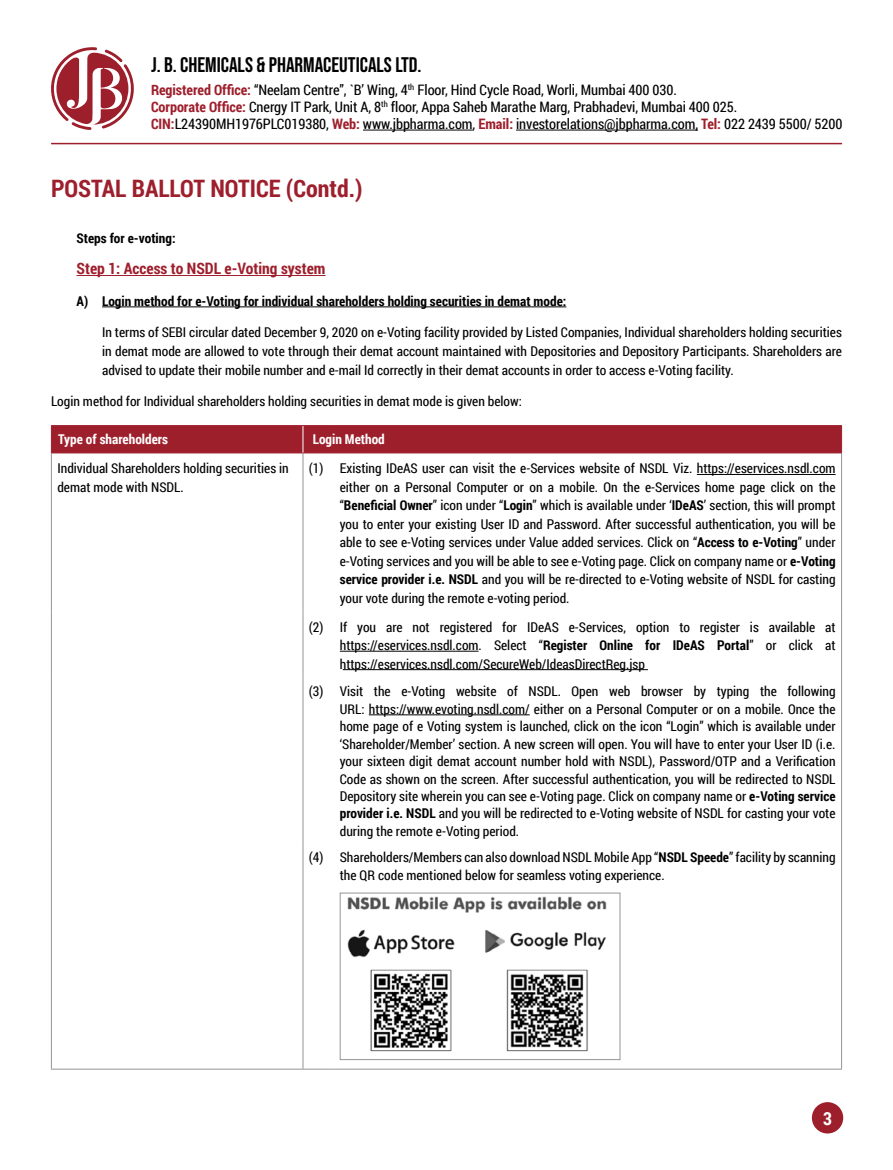
<style>
.page{position:relative;width:893px;height:1170px;background:#fff}
.page>*{position:absolute;margin:0;border:0;box-sizing:border-box;transform-origin:0 0}
.t1{font:700 24px "Roboto Condensed";color:#9e1f2c}
.t2{font:21px "Bebas Neue";color:#000}
.t3{font:700 18px "Roboto Condensed";color:#fff}
.t4{font:700 15.75px "Roboto Condensed";color:#9e1f2c}
.t5{font:14.4px/17px "Roboto Condensed";letter-spacing:-.005em;color:#000}
.t6{font:13.5px/18.5px "Roboto Condensed";color:#000;text-align:justify}
.t7{font:700 13.5px "Roboto Condensed";color:#000}
.t8{font:700 13.5px "Roboto Condensed";color:#fff}
.s1{font-weight:700;color:#9e1f2c}
.s2{font-weight:700}
</style>
<div class="page">
<svg style="left:51px;top:47px;width:83px;height:83px"></svg>
<hr style="left:363px;top:130px;width:110px;height:1px;background:#000">
<hr style="left:516px;top:130px;width:182px;height:1px;background:#000">
<hr style="left:51px;top:143px;width:791px;height:1px;background:#9e1f2c">
<div style="left:812px;top:1101px;width:31px;height:32px;background:#9e1f2c;border-radius:50%"></div>
<hr style="left:77px;top:275px;width:248px;height:1px;background:#9e1f2c">
<hr style="left:102px;top:306px;width:464px;height:1px;background:#000">
<hr style="left:51px;top:453px;width:1px;height:158px;background:#939598">
<hr style="left:303px;top:453px;width:1px;height:158px;background:#939598">
<hr style="left:841px;top:453px;width:1px;height:158px;background:#939598">
<hr style="left:51px;top:611px;width:1px;height:66px;background:#939598">
<hr style="left:303px;top:611px;width:1px;height:66px;background:#939598">
<hr style="left:841px;top:611px;width:1px;height:66px;background:#939598">
<hr style="left:51px;top:677px;width:1px;height:165px;background:#939598">
<hr style="left:303px;top:677px;width:1px;height:165px;background:#939598">
<hr style="left:841px;top:677px;width:1px;height:165px;background:#939598">
<hr style="left:51px;top:842px;width:1px;height:226px;background:#939598">
<hr style="left:303px;top:842px;width:1px;height:226px;background:#939598">
<hr style="left:841px;top:842px;width:1px;height:226px;background:#939598">
<hr style="left:51px;top:1068px;width:252px;height:1px;background:#939598">
<hr style="left:303px;top:1068px;width:31px;height:1px;background:#939598">
<hr style="left:334px;top:1068px;width:508px;height:1px;background:#939598">
<div style="left:51px;top:425px;width:791px;height:28px;background:#9e1f2c"></div>
<hr style="left:697px;top:474px;width:139px;height:1px;background:#000">
<hr style="left:340px;top:650px;width:139px;height:1px;background:#000">
<hr style="left:343px;top:669px;width:305px;height:1px;background:#000">
<hr style="left:369px;top:714px;width:161px;height:1px;background:#000">
<img style="left:347px;top:896px;width:260px;height:156px">
<div style="left:340px;top:892px;width:280px;height:167px;border:1px solid #939598"></div>
<h2 class="t2" style="left:151px;top:53px;width:272px">J. B. CHEMICALS &amp; PHARMACEUTICALS LTD.</h2>
<p class="t5" style="left:151px;top:81px;width:693px"><span class="s1">Registered Office:</span> “Neelam Centre”, `B’ Wing, 4<sup>th</sup> Floor, Hind Cycle Road, Worli, Mumbai 400 030.<br><span class="s1">Corporate Office:</span> Cnergy IT Park, Unit A, 8<sup>th</sup> floor, Appa Saheb Marathe Marg, Prabhadevi, Mumbai 400 025.<br><span class="s1">CIN:</span>L24390MH1976PLC019380, <span class="s1">Web:</span> www.jbpharma.com, <span class="s1">Email:</span> investorelations@jbpharma.com, <span class="s1">Tel:</span> 022 2439 5500/ 5200</p>
<h1 class="t1" style="left:51px;top:172px;width:313px">POSTAL BALLOT NOTICE (Contd.)</h1>
<p class="t7" style="left:77px;top:228px;width:101px">Steps for e-voting:</p>
<p class="t4" style="left:77px;top:258px;width:250px">Step 1: Access to NSDL e-Voting system</p>
<p class="t7" style="left:77px;top:291px;width:491px">A) Login method for e-Voting for individual shareholders holding securities in demat mode:</p>
<p class="t6" style="left:102px;top:323px;width:741px">In terms of SEBI circular dated December 9, 2020 on e-Voting facility provided by Listed Companies, Individual shareholders holding securities in demat mode are allowed to vote through their demat account maintained with Depositories and Depository Participants. Shareholders are advised to update their mobile number and e-mail Id correctly in their demat accounts in order to access e-Voting facility.</p>
<p class="t6" style="left:51px;top:392px;width:472px">Login method for Individual shareholders holding securities in demat mode is given below:</p>
<p class="t8" style="left:58px;top:429px;width:111px">Type of shareholders</p>
<p class="t8" style="left:313px;top:429px;width:74px">Login Method</p>
<p class="t6" style="left:57px;top:459px;width:233px">Individual Shareholders holding securities in demat mode with NSDL.</p>
<p class="t6" style="left:340px;top:459px;width:497px;text-indent:-31px">(1) Existing IDeAS user can visit the e-Services website of NSDL Viz. https://eservices.nsdl.com either on a Personal Computer or on a mobile. On the e-Services home page click on the “<span class="s2">Beneficial Owner</span>” icon under “<span class="s2">Login</span>” which is available under ‘<span class="s2">IDeAS</span>’ section, this will prompt you to enter your existing User ID and Password. After successful authentication, you will be able to see e-Voting services under Value added services. Click on “<span class="s2">Access to e-Voting</span>” under e-Voting services and you will be able to see e-Voting page. Click on company name or <span class="s2">e-Voting service provider i.e. NSDL</span> and you will be re-directed to e-Voting website of NSDL for casting your vote during the remote e-voting period.</p>
<p class="t6" style="left:340px;top:617px;width:497px;text-indent:-31px">(2) If you are not registered for IDeAS e-Services, option to register is available at https://eservices.nsdl.com. Select “<span class="s2">Register Online for IDeAS Portal</span>” or click at https://eservices.nsdl.com/SecureWeb/IdeasDirectReg.jsp</p>
<p class="t6" style="left:340px;top:682px;width:497px;line-height:17.4px;text-indent:-31px">(3) Visit the e-Voting website of NSDL. Open web browser by typing the following URL: https://www.evoting.nsdl.com/ either on a Personal Computer or on a mobile. Once the home page of e Voting system is launched, click on the icon “Login” which is available under ‘Shareholder/Member’ section. A new screen will open. You will have to enter your User ID (i.e. your sixteen digit demat account number hold with NSDL), Password/OTP and a Verification Code as shown on the screen. After successful authentication, you will be redirected to NSDL Depository site wherein you can see e-Voting page. Click on company name or <span class="s2">e-Voting service provider i.e. NSDL</span> and you will be redirected to e-Voting website of NSDL for casting your vote during the remote e-Voting period.</p>
<p class="t6" style="left:340px;top:848px;width:497px;line-height:17.4px;text-indent:-31px">(4) Shareholders/Members can also download NSDL Mobile App “<span class="s2">NSDL Speede</span>” facility by scanning the QR code mentioned below for seamless voting experience.</p>
<h3 class="t3" style="left:823px;top:1105px;width:10px">3</h3>
</div>
